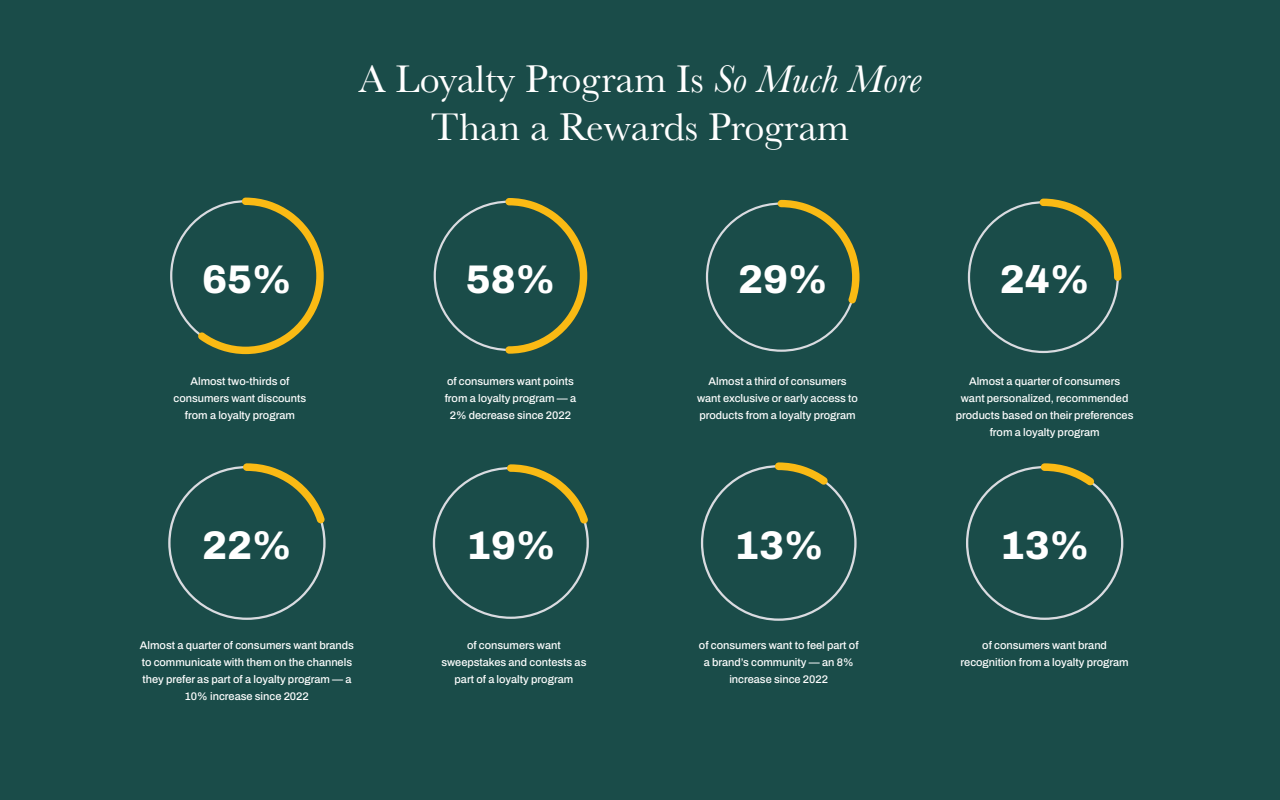
<style>
.page{position:relative;width:1280px;height:800px;background:#1a4c49}
.page>*{position:absolute;margin:0;border:0;box-sizing:border-box;transform-origin:0 0}
.t1{font:40px/48px "Baskerville";color:#fff;text-align:center}
.t2{font:600 40px "Archivo";color:#fff}
.t3{font:600 11px/17px "Archivo";color:#fff;text-align:center}
.s1{font-style:italic}
</style>
<div class="page">
<svg style="left:966px;top:463px;width:157px;height:157px"></svg>
<svg style="left:701px;top:462px;width:156px;height:159px"></svg>
<svg style="left:433px;top:464px;width:156px;height:155px"></svg>
<svg style="left:168px;top:463px;width:158px;height:157px"></svg>
<svg style="left:968px;top:199px;width:153px;height:154px"></svg>
<svg style="left:706px;top:200px;width:154px;height:152px"></svg>
<svg style="left:434px;top:198px;width:153px;height:156px"></svg>
<svg style="left:170px;top:198px;width:154px;height:156px"></svg>
<h1 class="t1" style="left:358px;top:55px;width:565px">A Loyalty Program Is <span class="s1">So Much More<br></span>Than a Rewards Program</h1>
<h1 class="t2" style="left:202px;top:249px;width:91px">65%</h1>
<h1 class="t2" style="left:466px;top:249px;width:91px">58%</h1>
<h1 class="t2" style="left:738px;top:249px;width:91px">29%</h1>
<h1 class="t2" style="left:1000px;top:249px;width:91px">24%</h1>
<p class="t3" style="left:174px;top:373px;width:134px">Almost two-thirds of consumers want discounts from a loyalty program</p>
<p class="t3" style="left:445px;top:373px;width:133px">of consumers want points from a loyalty program — a<br>2% decrease since 2022</p>
<p class="t3" style="left:697px;top:373px;width:162px">Almost a third of consumers want exclusive or early access to products from a loyalty program</p>
<p class="t3" style="left:956px;top:373px;width:179px">Almost a quarter of consumers want personalized, recommended products based on their preferences from a loyalty program</p>
<h1 class="t2" style="left:202px;top:515px;width:91px">22%</h1>
<h1 class="t2" style="left:466px;top:515px;width:91px">19%</h1>
<h1 class="t2" style="left:734px;top:515px;width:91px">13%</h1>
<h1 class="t2" style="left:1000px;top:515px;width:91px">13%</h1>
<p class="t3" style="left:140px;top:637px;width:216px">Almost a quarter of consumers want brands to communicate with them on the channels they prefer as part of a loyalty program — a 10% increase since 2022</p>
<p class="t3" style="left:441px;top:637px;width:147px">of consumers want sweepstakes and contests as part of a loyalty program</p>
<p class="t3" style="left:699px;top:637px;width:161px">of consumers want to feel part of a brand’s community — an 8% increase since 2022</p>
<p class="t3" style="left:961px;top:637px;width:170px">of consumers want brand recognition from a loyalty program</p>
</div>
